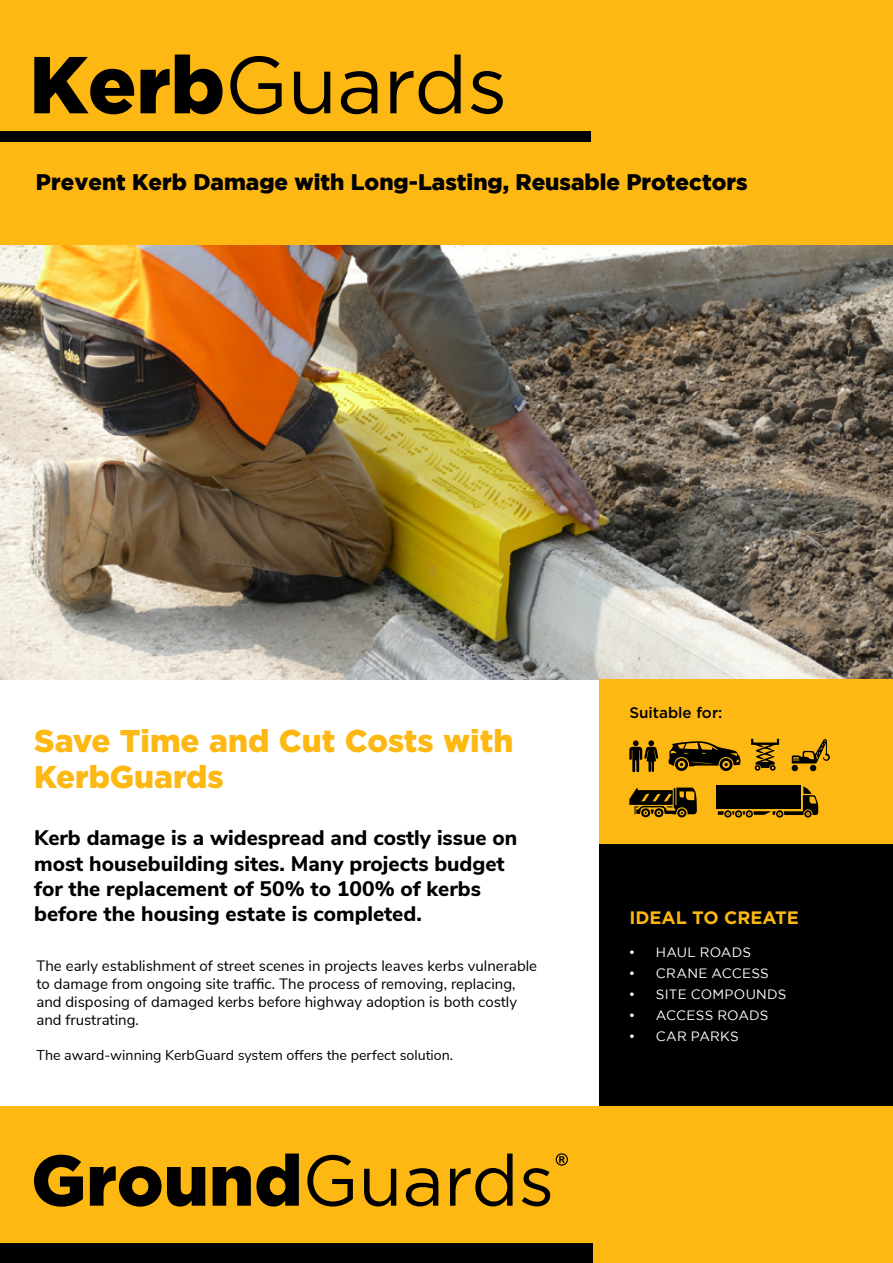
<style>
.page{position:relative;width:893px;height:1263px;background:#fff}
.page>*{position:absolute;margin:0;border:0;box-sizing:border-box;transform-origin:0 0}
.t1{font:80.55px "Gotham";letter-spacing:-.005em;color:#000}
.t2{font:900 31.5px/36px "Gotham";color:#fdb813}
.t3{font:900 22.5px "Gotham";color:#000}
.t4{font:800 21px/25.2px "Nunito Sans";color:#000}
.t5{font:700 18px "Gotham";color:#fdb813}
.t6{font:500 15.15px "Gotham";color:#000}
.t7{font:15px/18px "Nunito Sans";color:#000}
.t8{font:14.25px "Nunito Sans";color:#000}
.t9{font:13.5px "Gotham";letter-spacing:.015em;color:#fff}
.s1{font-weight:900}
</style>
<div class="page">
<img style="left:0;top:244px;width:893px;height:436px">
<div style="left:0;top:0;width:893px;height:244px;background:#fdb813"></div>
<div style="left:0;top:132px;width:591px;height:10px;background:#000"></div>
<div style="left:600px;top:680px;width:293px;height:426px;background:#000"></div>
<div style="left:600px;top:680px;width:293px;height:164px;background:#fdb813"></div>
<div style="left:0;top:1106px;width:893px;height:157px;background:#fdb813"></div>
<div style="left:0;top:1244px;width:592px;height:19px;background:#000"></div>
<svg style="left:34px;top:1155px;width:49px;height:52px"></svg>
<svg style="left:90px;top:1166px;width:115px;height:40px"></svg>
<svg style="left:213px;top:1153px;width:86px;height:53px"></svg>
<svg style="left:307px;top:1155px;width:46px;height:51px"></svg>
<svg style="left:364px;top:1169px;width:32px;height:37px"></svg>
<svg style="left:406px;top:1168px;width:32px;height:38px"></svg>
<svg style="left:450px;top:1153px;width:63px;height:53px"></svg>
<svg style="left:522px;top:1168px;width:28px;height:38px"></svg>
<svg style="left:556px;top:1153px;width:12px;height:12px"></svg>
<svg style="left:669px;top:741px;width:72px;height:30px"></svg>
<svg style="left:792px;top:739px;width:38px;height:32px"></svg>
<svg style="left:629px;top:740px;width:29px;height:32px"></svg>
<svg style="left:751px;top:739px;width:28px;height:32px"></svg>
<svg style="left:629px;top:787px;width:68px;height:31px"></svg>
<div style="left:716px;top:785px;width:84px;height:24px;background:#000"></div>
<svg style="left:718px;top:786px;width:101px;height:31px"></svg>
<h1 class="t1" style="left:29px;top:40px;width:480px"><span class="s1">Kerb</span>Guards</h1>
<h3 class="t3" style="left:36px;top:169px;width:713px">Prevent Kerb Damage with Long-Lasting, Reusable Protectors</h3>
<h2 class="t2" style="left:34px;top:723px;width:481px">Save Time and Cut Costs with<br>KerbGuards</h2>
<h3 class="t4" style="left:34px;top:824px;width:485px">Kerb damage is a widespread and costly issue on most housebuilding sites. Many projects budget for the replacement of 50% to 100% of kerbs before the housing estate is completed.</h3>
<p class="t7" style="left:36px;top:956px;width:502px">The early establishment of street scenes in projects leaves kerbs vulnerable to damage from ongoing site traffic. The process of removing, replacing, and disposing of damaged kerbs before highway adoption is both costly and frustrating.</p>
<p class="t8" style="left:36px;top:1044px;width:418px">The award-winning KerbGuard system offers the perfect solution.</p>
<p class="t6" style="left:629px;top:703px;width:95px">Suitable for:</p>
<p class="t5" style="left:629px;top:905px;width:171px">IDEAL TO CREATE</p>
<p class="t9" style="left:629px;top:945px;width:124px">• HAUL ROADS</p>
<p class="t9" style="left:629px;top:966px;width:141px">• CRANE ACCESS</p>
<p class="t9" style="left:629px;top:987px;width:159px">• SITE COMPOUNDS</p>
<p class="t9" style="left:629px;top:1008px;width:141px">• ACCESS ROADS</p>
<p class="t9" style="left:629px;top:1029px;width:111px">• CAR PARKS</p>
</div>
